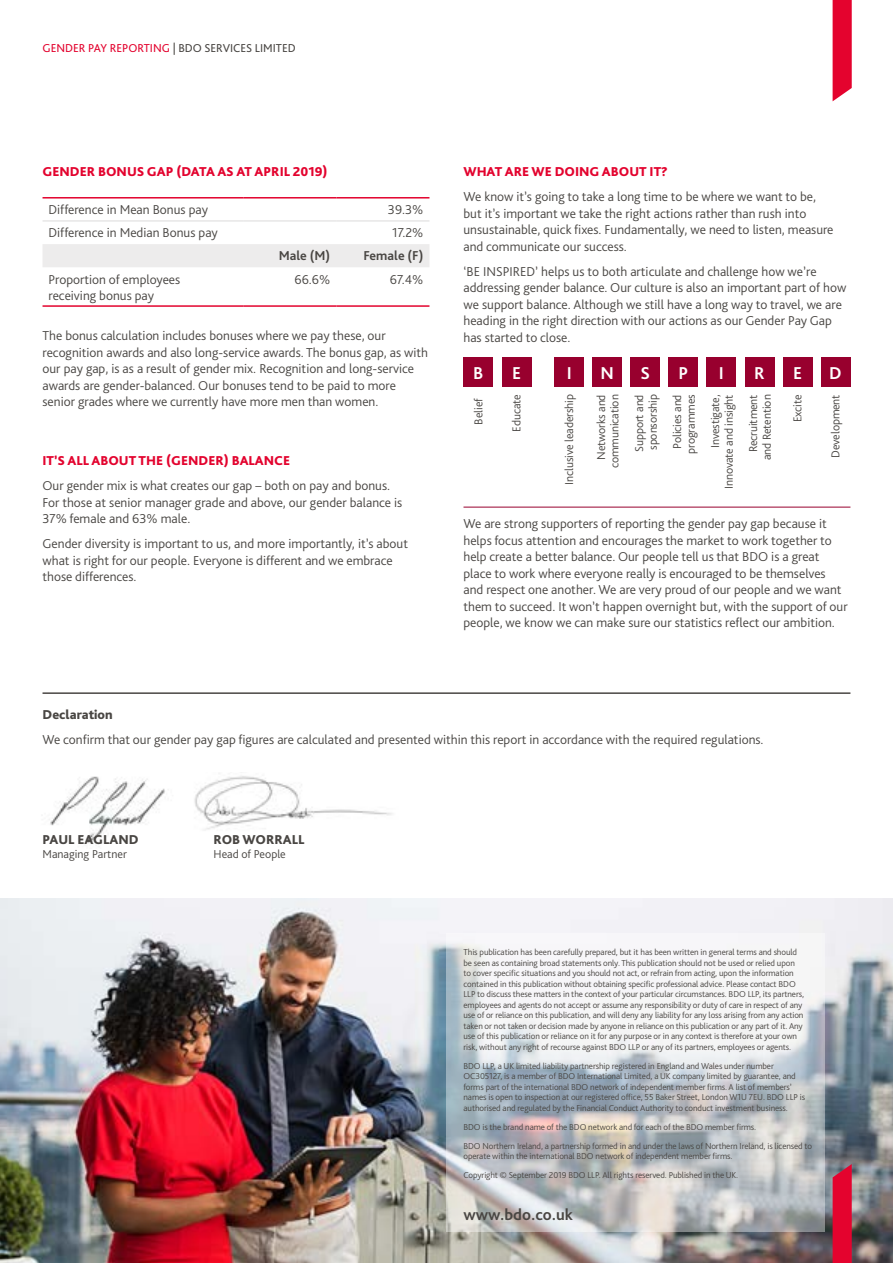
<style>
.page{position:relative;width:893px;height:1263px;background:#fff}
.page>*{position:absolute;margin:0;border:0;box-sizing:border-box;transform-origin:0 0}
.t1{font:700 18px "Bliss Pro";color:#fff}
.t2{font:700 16.5px "Bliss Pro";color:#494643}
.Body_text{font:300 13.5px/16.5px "Bliss Pro";color:#494643}
.Body_text-2{font:800 13.5px "Bliss Pro";color:#e3032e}
.Subheading_level_1{font:800 13.5px "Bliss Pro";color:#e3032e}
.t3{font:800 13.5px "Bliss Pro";color:#494643}
.Body_text-3{font:700 13.5px "Bliss Pro";color:#494643}
.Body_text-4{font:300 12px/13.5px "Bliss Pro";letter-spacing:-.01em;color:#494643;text-align:right}
.t4{font:12px "Bliss Pro";color:#494643}
.t5{font:300 9px/10.5px "Bliss Pro";letter-spacing:-.01em;color:#494643}
.s1{color:#e3032e}
</style>
<div class="page">
<img style="left:49px;top:776px;width:116px;height:68px">
<img style="left:0;top:898px;width:893px;height:365px">
<svg style="left:446px;top:933px;width:379px;height:298px"></svg>
<div style="left:43px;top:244px;width:386px;height:23px;background:#edecec"></div>
<hr style="left:43px;top:197px;width:200px;height:2px;background:#e3032e">
<hr style="left:243px;top:197px;width:93px;height:2px;background:#e3032e">
<hr style="left:336px;top:197px;width:93px;height:2px;background:#e3032e">
<hr style="left:43px;top:305px;width:200px;height:2px;background:#e3032e">
<hr style="left:243px;top:305px;width:93px;height:2px;background:#e3032e">
<hr style="left:336px;top:305px;width:93px;height:2px;background:#e3032e">
<hr style="left:43px;top:221px;width:200px;height:1px;background:#dbdada">
<hr style="left:243px;top:221px;width:93px;height:1px;background:#dbdada">
<hr style="left:336px;top:221px;width:93px;height:1px;background:#dbdada">
<hr style="left:43px;top:692px;width:807px;height:2px;background:#494643">
<img style="left:194px;top:776px;width:198px;height:54px">
<div style="left:463px;top:357px;width:30px;height:30px;background:#98002e"></div>
<div style="left:502px;top:357px;width:29px;height:30px;background:#98002e"></div>
<div style="left:554px;top:357px;width:30px;height:30px;background:#98002e"></div>
<div style="left:592px;top:357px;width:30px;height:30px;background:#98002e"></div>
<div style="left:630px;top:357px;width:30px;height:30px;background:#98002e"></div>
<div style="left:668px;top:357px;width:30px;height:30px;background:#98002e"></div>
<div style="left:707px;top:357px;width:29px;height:30px;background:#98002e"></div>
<div style="left:745px;top:357px;width:29px;height:30px;background:#98002e"></div>
<div style="left:783px;top:357px;width:29px;height:30px;background:#98002e"></div>
<div style="left:821px;top:357px;width:29px;height:30px;background:#98002e"></div>
<hr style="left:463px;top:507px;width:387px;height:1px;background:#98002e">
<svg style="left:833px;top:1164px;width:19px;height:99px;background:#db0c34"></svg>
<svg style="left:833px;top:0;width:19px;height:101px;background:#e6163d"></svg>
<p class="t4" style="left:43px;top:40px;width:255px"><span class="s1">GENDER PAY REPORTING</span> | BDO SERVICES LIMITED</p>
<p class="Subheading_level_1" style="left:43px;top:163px;width:287px">GENDER BONUS GAP (DATA AS AT APRIL 2019)</p>
<p class="Body_text" style="left:49px;top:201px;width:161px">Difference in Mean Bonus pay</p>
<p class="Body_text" style="left:388px;top:201px;width:37px">39.3%</p>
<p class="Body_text" style="left:49px;top:224px;width:171px">Difference in Median Bonus pay</p>
<p class="Body_text" style="left:392px;top:224px;width:33px">17.2%</p>
<p class="Body_text-3" style="left:279px;top:247px;width:53px">Male (M)</p>
<p class="Body_text-3" style="left:363px;top:247px;width:62px">Female (F)</p>
<p class="Body_text" style="left:49px;top:270px;width:133px">Proportion of employees receiving bonus pay</p>
<p class="Body_text" style="left:295px;top:270px;width:37px">66.6%</p>
<p class="Body_text" style="left:390px;top:270px;width:35px">67.4%</p>
<p class="Body_text" style="left:43px;top:327px;width:387px">The bonus calculation includes bonuses where we pay these, our recognition awards and also long-service awards. The bonus gap, as with our pay gap, is as a result of gender mix. Recognition and long-service awards are gender-balanced. Our bonuses tend to be paid to more senior grades where we currently have more men than women.</p>
<p class="Body_text-2" style="left:43px;top:452px;width:249px">IT’S ALL ABOUT THE (GENDER) BALANCE</p>
<p class="Body_text" style="left:43px;top:477px;width:361px">Our gender mix is what creates our gap – both on pay and bonus.<br>For those at senior manager grade and above, our gender balance is<br>37% female and 63% male.</p>
<p class="Body_text" style="left:43px;top:535px;width:367px">Gender diversity is important to us, and more importantly, it’s about what is right for our people. Everyone is different and we embrace those differences.</p>
<p class="Body_text-2" style="left:463px;top:163px;width:206px">WHAT ARE WE DOING ABOUT IT?</p>
<p class="Body_text" style="left:463px;top:188px;width:372px">We know it’s going to take a long time to be where we want to be, but it’s important we take the right actions rather than rush into unsustainable, quick fixes. Fundamentally, we need to listen, measure and communicate our success.</p>
<p class="Body_text" style="left:463px;top:263px;width:384px">‘BE INSPIRED’ helps us to both articulate and challenge how we’re addressing gender balance. Our culture is also an important part of how we support balance. Although we still have a long way to travel, we are heading in the right direction with our actions as our Gender Pay Gap has started to close.</p>
<p class="t1" style="left:473px;top:362px;width:12px">B</p>
<p class="t1" style="left:512px;top:362px;width:11px">E</p>
<p class="t1" style="left:567px;top:362px;width:7px">I</p>
<p class="t1" style="left:601px;top:362px;width:15px">N</p>
<p class="t1" style="left:641px;top:362px;width:11px">S</p>
<p class="t1" style="left:678px;top:362px;width:11px">P</p>
<p class="t1" style="left:719px;top:362px;width:7px">I</p>
<p class="t1" style="left:754px;top:362px;width:12px">R</p>
<p class="t1" style="left:793px;top:362px;width:11px">E</p>
<p class="t1" style="left:829px;top:362px;width:14px">D</p>
<p class="Body_text-4" style="left:471px;top:424px;width:28px;rotate:-90deg">Belief</p>
<p class="Body_text-4" style="left:510px;top:432px;width:39px;rotate:-90deg">Educate</p>
<p class="Body_text-4" style="left:562px;top:485px;width:92px;rotate:-90deg">Inclusive leadership</p>
<p class="Body_text-4" style="left:594px;top:468px;width:75px;rotate:-90deg">Networks and communication</p>
<p class="Body_text-4" style="left:632px;top:452px;width:59px;text-align:left;rotate:-90deg">Support and sponsorship</p>
<p class="Body_text-4" style="left:670px;top:454px;width:61px;text-align:center;rotate:-90deg">Policies and programmes</p>
<p class="Body_text-4" style="left:708px;top:489px;width:96px;rotate:-90deg">Investigate,<br>Innovate and insight</p>
<p class="Body_text-4" style="left:746px;top:460px;width:67px;rotate:-90deg">Recruitment and Retention</p>
<p class="Body_text-4" style="left:790px;top:422px;width:29px;rotate:-90deg">Excite</p>
<p class="Body_text-4" style="left:828px;top:458px;width:65px;rotate:-90deg">Development</p>
<p class="Body_text" style="left:463px;top:515px;width:386px">We are strong supporters of reporting the gender pay gap because it helps focus attention and encourages the market to work together to help create a better balance. Our people tell us that BDO is a great place to work where everyone really is encouraged to be themselves and respect one another. We are very proud of our people and we want them to succeed. It won’t happen overnight but, with the support of our people, we know we can make sure our statistics reflect our ambition.</p>
<p class="t3" style="left:43px;top:706px;width:72px">Declaration</p>
<p class="Body_text" style="left:43px;top:731px;width:723px">We confirm that our gender pay gap figures are calculated and presented within this report in accordance with the required regulations.</p>
<p class="t3" style="left:43px;top:831px;width:98px">PAUL EAGLAND</p>
<p class="t3" style="left:214px;top:831px;width:92px">ROB WORRALL</p>
<p class="Body_text-4" style="left:43px;top:847px;width:86px">Managing Partner</p>
<p class="Body_text-4" style="left:214px;top:847px;width:74px">Head of People</p>
<p class="t5" style="left:463px;top:947px;width:342px">This publication has been carefully prepared, but it has been written in general terms and should be seen as containing broad statements only. This publication should not be used or relied upon to cover specific situations and you should not act, or refrain from acting, upon the information contained in this publication without obtaining specific professional advice. Please contact BDO LLP to discuss these matters in the context of your particular circumstances. BDO LLP, its partners, employees and agents do not accept or assume any responsibility or duty of care in respect of any use of or reliance on this publication, and will deny any liability for any loss arising from any action taken or not taken or decision made by anyone in reliance on this publication or any part of it. Any use of this publication or reliance on it for any purpose or in any context is therefore at your own risk, without any right of recourse against BDO LLP or any of its partners, employees or agents.</p>
<p class="t5" style="left:463px;top:1060px;width:343px">BDO LLP, a UK limited liability partnership registered in England and Wales under number OC305127, is a member of BDO International Limited, a UK company limited by guarantee, and forms part of the international BDO network of independent member firms. A list of members’ names is open to inspection at our registered office, 55 Baker Street, London W1U 7EU. BDO LLP is authorised and regulated by the Financial Conduct Authority to conduct investment business.</p>
<p class="t5" style="left:463px;top:1121px;width:294px">BDO is the brand name of the BDO network and for each of the BDO member firms.</p>
<p class="t5" style="left:463px;top:1140px;width:350px">BDO Northern Ireland, a partnership formed in and under the laws of Northern Ireland, is licensed to operate within the international BDO network of independent member firms.</p>
<p class="t5" style="left:463px;top:1170px;width:276px">Copyright © September 2019 BDO LLP. All rights reserved. Published in the UK.</p>
<p class="t2" style="left:463px;top:1205px;width:111px">www.bdo.co.uk</p>
</div>
